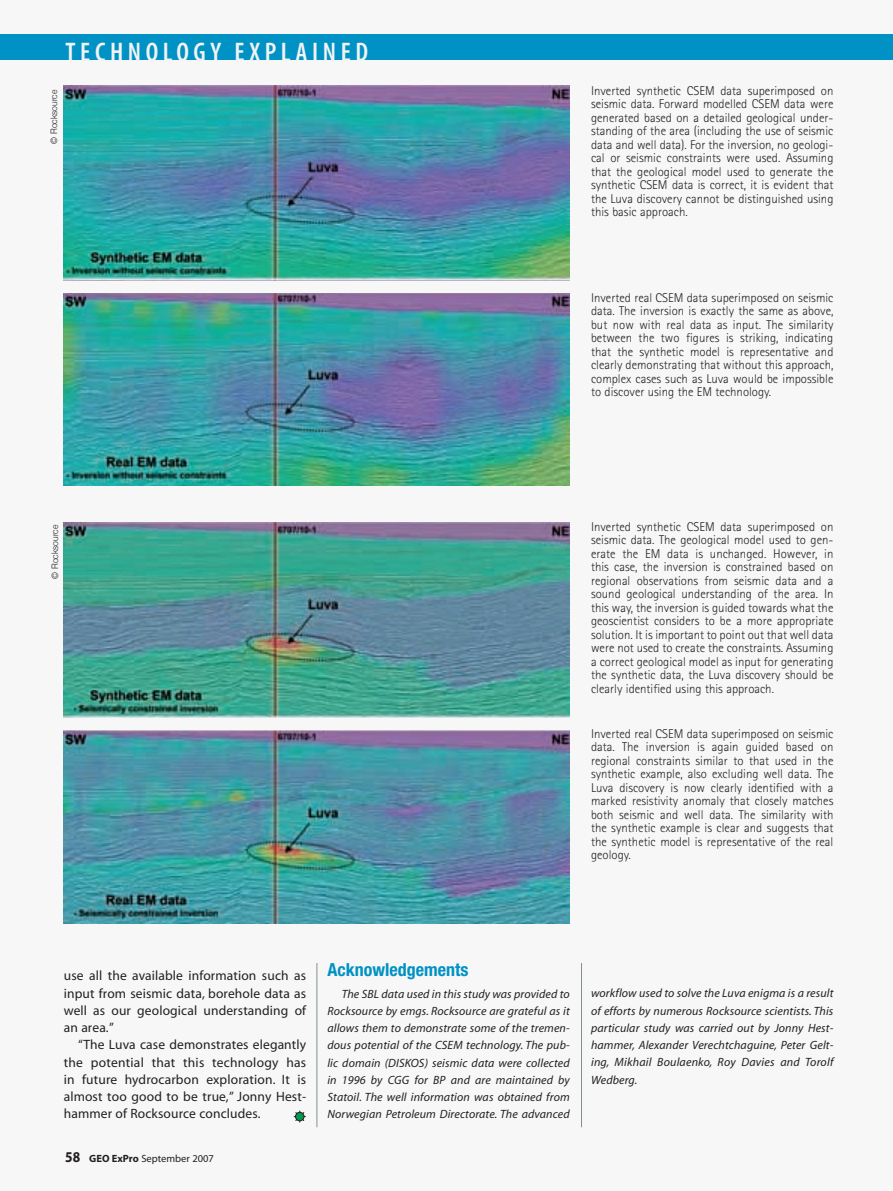
<style>
.page{position:relative;width:893px;height:1191px;background:#f7f7f8}
.page>*{position:absolute;margin:0;border:0;box-sizing:border-box;transform-origin:0 0}
.t1{font:600 condensed 27px "Myriad Pro";letter-spacing:.17em;color:#f2f3f4}
.t2{font:700 condensed 18px "Helvetica Neue LT Std";color:#0092c4}
.t3{font:13.5px/17.2px "Myriad";letter-spacing:.01em;color:#231f20;text-align:justify}
.t4{font:300 12.75px/13.5px "Rotis Sans Serif";color:#231f20;text-align:justify}
.t5{font:italic 12px/17.2px "Myriad";letter-spacing:.01em;color:#231f20;text-align:justify}
.t6{font:10.5px "Myriad";color:#231f20}
.t7{font:300 9px "Helvetica Neue";color:#231f20;scale:.95 1}
.s1{font-weight:700;font-size:15px}
.s2{font-weight:700}
</style>
<div class="page">
<svg style="left:294px;top:1110px;width:12px;height:12px"></svg>
<div style="left:296px;top:1112px;width:8px;height:8px;background:#00994e;border-radius:50%"></div>
<div style="left:295px;top:1112px;width:9px;height:9px;border:1px solid #231f20;border-radius:50%"></div>
<hr style="left:317px;top:963px;width:1px;height:164px;background:#828f96">
<hr style="left:581px;top:963px;width:1px;height:164px;background:#828f96">
<div style="left:0;top:34px;width:893px;height:26px;background:#0092c4"></div>
<img style="left:64px;top:85px;width:506px;height:195px">
<img style="left:64px;top:293px;width:506px;height:192px">
<img style="left:64px;top:731px;width:506px;height:192px">
<img style="left:64px;top:523px;width:506px;height:195px">
<h1 class="t1" style="left:66px;top:37px;width:304px">TECHNOLOGY EXPLAINED</h1>
<p class="t7" style="left:49px;top:144px;width:58px;rotate:-90deg">© Rocksource</p>
<p class="t4" style="left:591px;top:84px;width:244px">Inverted synthetic CSEM data superimposed on seismic data. Forward modelled CSEM data were generated based on a detailed geological under&shy;standing of the area (including the use of seismic data and well data). For the inversion, no geologi&shy;cal or seismic constraints were used. Assuming that the geological model used to generate the synthetic CSEM data is correct, it is evident that the Luva discovery cannot be distinguished using this basic approach.</p>
<p class="t4" style="left:591px;top:291px;width:244px">Inverted real CSEM data superimposed on seismic data. The inversion is exactly the same as above, but now with real data as input. The similarity between the two figures is striking, indicating that the synthetic model is representative and clearly demonstrating that without this approach, complex cases such as Luva would be impossible to discover using the EM technology.</p>
<p class="t7" style="left:50px;top:578px;width:58px;rotate:-90deg">© Rocksource</p>
<p class="t4" style="left:591px;top:519px;width:244px">Inverted synthetic CSEM data superimposed on seismic data. The geological model used to gen&shy;erate the EM data is unchanged. However, in this case, the inversion is constrained based on regional observations from seismic data and a sound geological understanding of the area. In this way, the inversion is guided towards what the geoscientist considers to be a more appropriate solution. It is important to point out that well data were not used to create the constraints. Assuming a correct geological model as input for generating the synthetic data, the Luva discovery should be clearly identified using this approach.</p>
<p class="t4" style="left:591px;top:726px;width:244px">Inverted real CSEM data superimposed on seismic data. The inversion is again guided based on regional constraints similar to that used in the synthetic example, also excluding well data. The Luva discovery is now clearly identified with a marked resistivity anomaly that closely matches both seismic and well data. The similarity with the synthetic example is clear and suggests that the synthetic model is representative of the real geology.</p>
<p class="t3" style="left:64px;top:967px;width:244px">use all the available information such as input from seismic data, borehole data as well as our geological understanding of an area.”</p>
<p class="t3" style="left:64px;top:1036px;width:244px;text-indent:14px">“The Luva case demonstrates elegantly the potential that this technology has in future hydrocarbon exploration. It is almost too good to be true,” Jonny Hest&shy;hammer of Rocksource concludes.</p>
<p class="t6" style="left:65px;top:1153px;width:150px"><span class="s1">58</span> <span class="s2">GEO ExPro</span> September 2007</p>
<h2 class="t2" style="left:327px;top:958px;width:142px">Acknowledgements</h2>
<p class="t5" style="left:327px;top:985px;width:244px;text-indent:14px">The SBL data used in this study was provided to Rocksource by emgs. Rocksource are grateful as it allows them to demonstrate some of the tremen&shy;dous potential of the CSEM technology. The pub&shy;lic domain (DISKOS) seismic data were collected in 1996 by CGG for BP and are maintained by Statoil. The well information was obtained from Norwegian Petroleum Directorate. The advanced</p>
<p class="t5" style="left:591px;top:985px;width:244px">workflow used to solve the Luva enigma is a result of efforts by numerous Rocksource scientists. This particular study was carried out by Jonny Hest&shy;hammer, Alexander Verechtchaguine, Peter Gelt&shy;ing, Mikhail Boulaenko, Roy Davies and Torolf Wedberg.</p>
</div>
